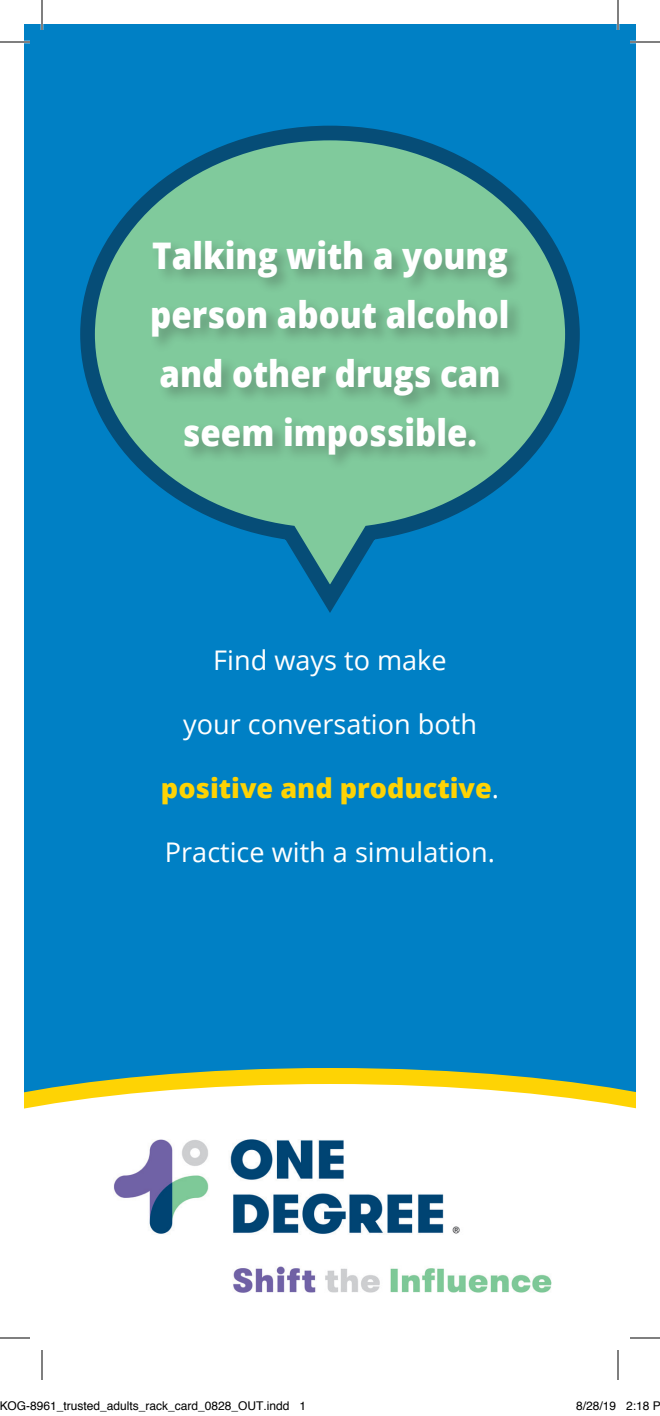
<style>
.page{position:relative;width:660px;height:1416px;background:#fff}
.page>*{position:absolute;margin:0;border:0;box-sizing:border-box;transform-origin:0 0}
.t1{font:800 36.8px/59.2px "Open Sans";color:#fff;text-align:center;scale:.9 1}
.t2{font:27px "Open Sans";color:#fff}
.t3{font:800 27px "Open Sans";color:#fed304}
.t4{font:12px "Helvetica";color:#000}
.s1{font-weight:400;color:#fff}
</style>
<div class="page">
<div style="left:24px;top:24px;width:612px;height:1085px;background:#0080c5"></div>
<svg style="left:73px;top:118px;width:514px;height:509px;background:#2b92ad"></svg>
<div style="left:149px;top:238px;width:375px;height:234px;background:#231f20;opacity:.3"></div>
<img style="left:114px;top:1139px;width:438px;height:154px">
<hr style="left:0;top:41px;width:30px;height:2px;background:#fff">
<hr style="left:630px;top:41px;width:30px;height:2px;background:#fff">
<hr style="left:41px;top:0;width:2px;height:30px;background:#fff">
<hr style="left:617px;top:0;width:2px;height:30px;background:#fff">
<hr style="left:0;top:42px;width:30px;height:1px;background:#000">
<hr style="left:630px;top:42px;width:30px;height:1px;background:#000">
<hr style="left:0;top:1338px;width:30px;height:1px;background:#000">
<hr style="left:630px;top:1338px;width:30px;height:1px;background:#000">
<hr style="left:42px;top:0;width:1px;height:30px;background:#000">
<hr style="left:42px;top:1350px;width:1px;height:30px;background:#000">
<hr style="left:618px;top:0;width:1px;height:30px;background:#000">
<hr style="left:618px;top:1350px;width:1px;height:30px;background:#000">
<p class="t1" style="left:150px;top:224px;width:401px">Talking with a young person about alcohol and other drugs can seem impossible.</p>
<p class="t2" style="left:213px;top:642px;width:235px">Find ways to make</p>
<p class="t2" style="left:183px;top:706px;width:295px">your conversation both</p>
<p class="t3" style="left:161px;top:768px;width:340px">positive and productive<span class="s1">.</span></p>
<p class="t2" style="left:165px;top:834px;width:332px">Practice with a simulation.</p>
<p class="t4" style="left:-1px;top:1397px;width:308px">KOG-8961_trusted_adults_rack_card_0828_OUT.indd 1</p>
<p class="t4" style="left:576px;top:1397px;width:86px">8/28/19 2:18 P</p>
</div>
